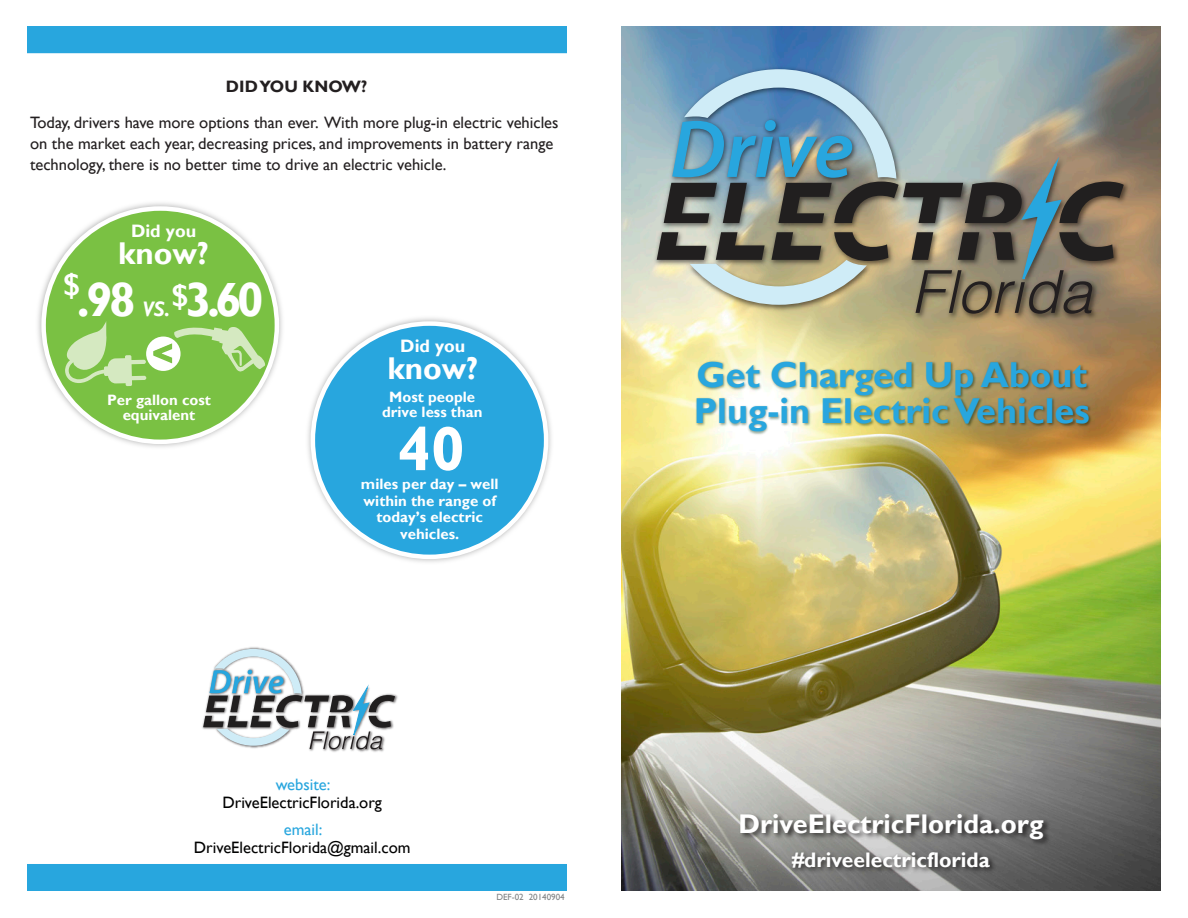
<style>
.page{position:relative;width:1188px;height:918px;background:#fff}
.page>*{position:absolute;margin:0;border:0;box-sizing:border-box;transform-origin:0 0}
.t1{font:700 63px "Gill Sans";color:#fff}
.t2{font:700 48px "Gill Sans";color:#fff}
.t3{font:700 36px/36px "Gill Sans";color:#28a6de}
.t4{font:700 31.5px "Gill Sans";color:#fff}
.t5{font:700 31.5px "Gill Sans";color:#7ac143}
.t6{font:700 27px "Gill Sans";color:#fff}
.t7{font:700 21px "Gill Sans";color:#fff}
.t8{font:700 18px "Gill Sans";color:#fff}
.t9{font:16.5px/21px "Gill Sans";color:#231f20}
.t10{font:16.5px "Gill Sans";color:#000100}
.t11{font:16.5px "Gill Sans";color:#28a6de}
.t12{font:700 16.5px "Gill Sans";color:#231f20}
.t13{font:700 15px/16.5px "Gill Sans";color:#fff;text-align:center}
.t14{font:9px "Gill Sans";color:#808284}
.s1{font-style:italic;font-size:21px}
</style>
<div class="page">
<img style="left:621px;top:26px;width:540px;height:865px">
<img style="left:652px;top:64px;width:480px;height:258px">
<img style="left:657px;top:69px;width:467px;height:245px">
<img style="left:202px;top:647px;width:196px;height:105px">
<svg style="left:203px;top:649px;width:192px;height:100px"></svg>
<div style="left:26px;top:864px;width:554px;height:28px;background:#28a6de"></div>
<div style="left:26px;top:25px;width:554px;height:28px;background:#28a6de"></div>
<img style="left:788px;top:861px;width:211px;height:21px">
<div style="left:0;top:0;width:1186px;height:26px;background:#fff"></div>
<div style="left:3px;top:891px;width:1185px;height:27px;background:#fff"></div>
<div style="left:567px;top:0;width:27px;height:918px;background:#fff"></div>
<img style="left:621px;top:354px;width:540px;height:103px">
<img style="left:680px;top:806px;width:429px;height:55px">
<svg style="left:38px;top:203px;width:244px;height:244px"></svg>
<div style="left:44px;top:209px;width:233px;height:233px;background:#7ac143;border-radius:50%"></div>
<svg style="left:65px;top:321px;width:81px;height:65px"></svg>
<svg style="left:308px;top:318px;width:243px;height:244px"></svg>
<div style="left:313px;top:324px;width:233px;height:233px;background:#28a6de;border-radius:50%"></div>
<div style="left:146px;top:337px;width:35px;height:34px;background:#fff;border-radius:50%"></div>
<svg style="left:153px;top:327px;width:113px;height:47px"></svg>
<p class="t12" style="left:226px;top:77px;width:143px">DID YOU KNOW?</p>
<p class="t9" style="left:30px;top:112px;width:530px">Today, drivers have more options than ever. With more plug-in electric vehicles on the market each year, decreasing prices, and improvements in battery range technology, there is no better time to drive an electric vehicle.</p>
<p class="t8" style="left:131px;top:220px;width:67px">Did you</p>
<h3 class="t4" style="left:118px;top:234px;width:92px">know?</h3>
<h2 class="t2" style="left:63px;top:271px;width:202px"><sup>$</sup>.98 <span class="s1">VS.</span> <sup>$</sup>3.60</h2>
<h3 class="t5" style="left:152px;top:328px;width:23px">&lt;</h3>
<p class="t13" style="left:107px;top:393px;width:105px;line-height:15px">Per gallon cost equivalent</p>
<p class="t8" style="left:400px;top:335px;width:67px">Did you</p>
<h3 class="t4" style="left:387px;top:349px;width:92px">know?</h3>
<p class="t13" style="left:382px;top:390px;width:102px;line-height:15px">Most people drive less than</p>
<h1 class="t1" style="left:397px;top:411px;width:69px">40</h1>
<p class="t13" style="left:361px;top:476px;width:139px">miles per day – well within the range of today’s electric vehicles.</p>
<p class="t11" style="left:276px;top:775px;width:56px">website:</p>
<p class="t10" style="left:222px;top:793px;width:161px">DriveElectricFlorida.org</p>
<p class="t11" style="left:284px;top:820px;width:40px">email:</p>
<p class="t10" style="left:194px;top:838px;width:218px">DriveElectricFlorida@gmail.com</p>
<p class="t14" style="left:496px;top:892px;width:70px">DEF-02 20140904</p>
<h3 class="t3" style="left:694px;top:358px;width:398px">Get Charged Up About<br>Plug-in Electric Vehicles</h3>
<h3 class="t6" style="left:739px;top:807px;width:307px">DriveElectricFlorida.org</h3>
<p class="t7" style="left:792px;top:847px;width:199px">#driveelectricflorida</p>
</div>
